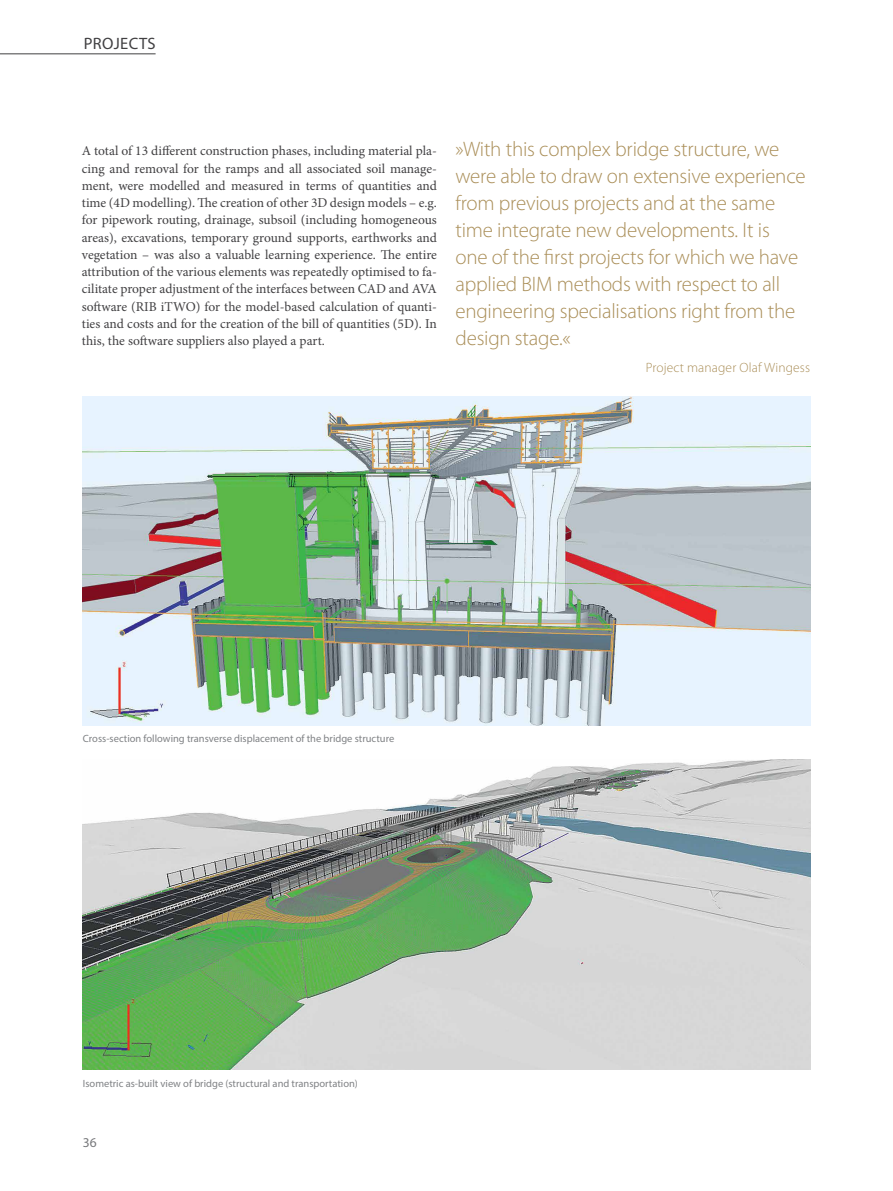
<style>
.page{position:relative;width:893px;height:1191px;background:#fff}
.page>*{position:absolute;margin:0;border:0;box-sizing:border-box;transform-origin:0 0}
.t1{font:300 21px/27px "Myriad Pro";letter-spacing:-.01em;color:#aa8f59}
.t2{font:16.5px "Myriad Pro";letter-spacing:.02em;color:#414042}
.t3{font:13.5px/17.2px "Minion Pro";color:#414042;text-align:justify}
.t4{font:300 13.5px "Myriad Pro";letter-spacing:.01em;color:#aa8f59}
.t5{font:13.5px "Myriad Pro";color:#77787b}
.t6{font:10.5px "Myriad Pro";color:#808285}
</style>
<div class="page">
<hr style="left:0;top:53px;width:156px;height:1px;background:#414042">
<img style="left:83px;top:759px;width:727px;height:310px">
<img style="left:83px;top:397px;width:727px;height:328px">
<p class="t2" style="left:84px;top:33px;width:73px">PROJECTS</p>
<p class="t3" style="left:82px;top:142px;width:357px">A total of 13 different construction phases, including material pla&shy;cing and removal for the ramps and all associated soil manage&shy;ment, were modelled and measured in terms of quantities and time (4D modelling). The creation of other 3D design models – e.g. for pipework routing, drainage, subsoil (including homogeneous areas), excavations, temporary ground supports, earthworks and vegetation – was also a valuable learning experience. The entire attribution of the various elements was repeatedly optimised to fa&shy;cilitate proper adjustment of the interfaces between CAD and AVA software (RIB iTWO) for the model-based calculation of quanti&shy;ties and costs and for the creation of the bill of quantities (5D). In this, the software suppliers also played a part.</p>
<p class="t1" style="left:455px;top:135px;width:352px">»With this complex bridge structure, we were able to draw on extensive experience from previous projects and at the same time integrate new developments. It is one of the first projects for which we have applied BIM methods with respect to all engineering specialisations right from the design stage.«</p>
<p class="t4" style="left:646px;top:359px;width:166px">Project manager Olaf Wingess</p>
<p class="t6" style="left:83px;top:732px;width:313px">Cross-section following transverse displacement of the bridge structure</p>
<p class="t6" style="left:83px;top:1077px;width:277px">Isometric as-built view of bridge (structural and transportation)</p>
<p class="t5" style="left:83px;top:1134px;width:15px">36</p>
</div>
